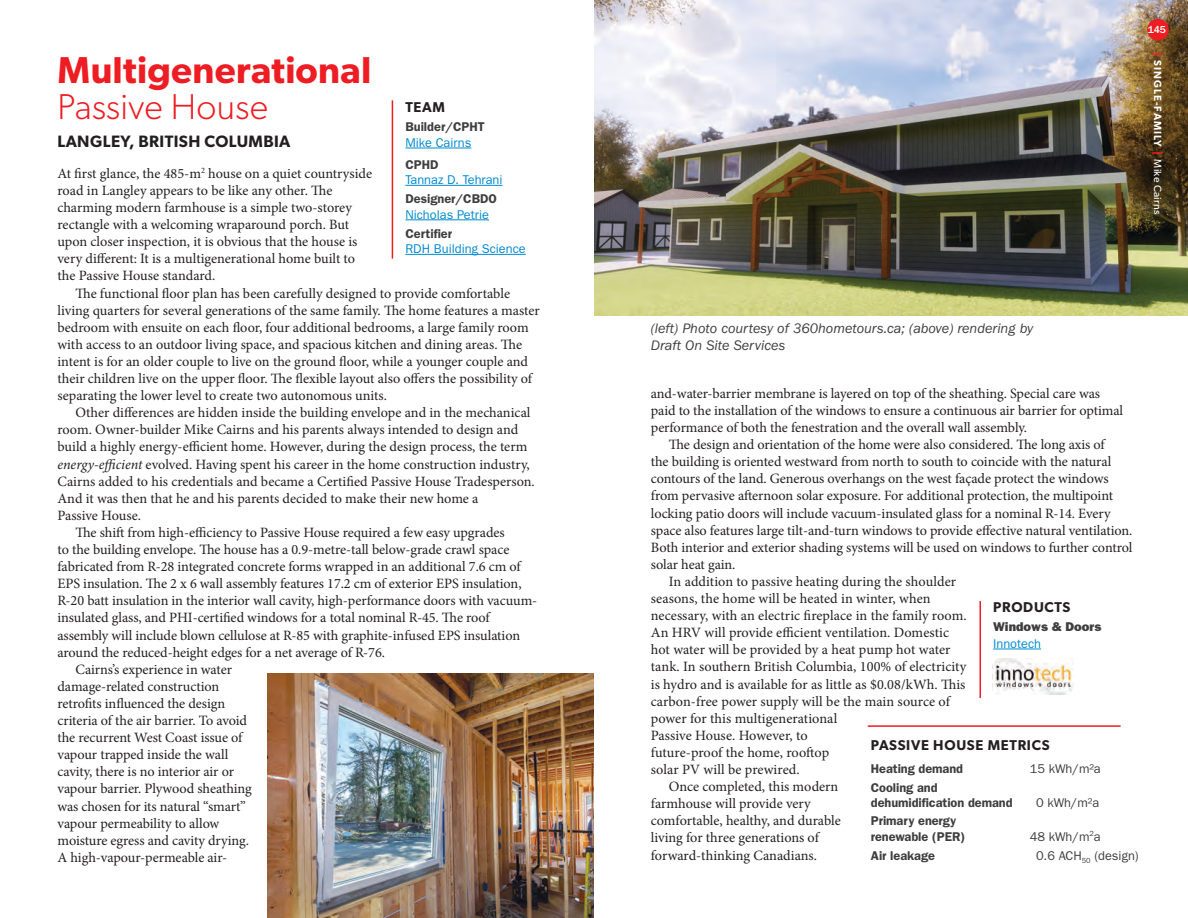
<style>
.page{position:relative;width:1188px;height:918px;background:#fff}
.page>*{position:absolute;margin:0;border:0;box-sizing:border-box;transform-origin:0 0}
.t1{font:600 37.5px "Gibson";letter-spacing:.01em;color:#ee1d23}
.t2{font:300 36px "Gibson";letter-spacing:.01em;color:#ee1d23}
.t3{font:600 16.5px "Gibson";letter-spacing:.025em;color:#231f20}
.t4{font:14.25px/17.1px "Minion Pro";letter-spacing:-.005em;color:#231f20}
.t5{font:italic 14.25px/16.5px "ITC Franklin Gothic Std";color:#3e3e3f}
.t6{font:600 14.25px "Gibson";letter-spacing:.05em;color:#231f20}
.t7{font:600 12.75px/15.3px "ITC Franklin Gothic Std";letter-spacing:-.005em;color:#3e3e3f}
.t8{font:12.75px "ITC Franklin Gothic Std";color:#008acf}
.t9{font:12.75px "ITC Franklin Gothic Std";letter-spacing:-.005em;color:#3e3e3f}
.t10{font:12.75px "ITC Franklin Gothic Std Hvy";color:#3e3e3f}
.t11{font:600 10.5px "Gibson";letter-spacing:.1em;color:#fff}
.t12{font:500 10.5px "ITC Franklin Gothic Std";color:#fff}
.s1{font-style:italic}
.s2{font-weight:700;color:#ee1d23}
.s3{font-weight:400}
.s4{font-family:"Minion Pro";color:#fff}
</style>
<div class="page">
<img style="left:268px;top:674px;width:326px;height:244px">
<img style="left:594px;top:0;width:594px;height:315px">
<hr style="left:868px;top:725px;width:253px;height:2px;background:#ee1d23">
<hr style="left:405px;top:148px;width:66px;height:1px;background:#008acf">
<hr style="left:405px;top:185px;width:98px;height:1px;background:#008acf">
<hr style="left:405px;top:220px;width:84px;height:1px;background:#008acf">
<hr style="left:405px;top:254px;width:121px;height:1px;background:#008acf">
<hr style="left:392px;top:100px;width:1px;height:159px;background:#ee1d23">
<div style="left:1147px;top:19px;width:22px;height:22px;background:#ee1d23;border-radius:50%"></div>
<hr style="left:993px;top:649px;width:48px;height:1px;background:#008acf">
<hr style="left:980px;top:601px;width:1px;height:97px;background:#ee1d23">
<img style="left:993px;top:658px;width:81px;height:36px">
<h1 class="t1" style="left:57px;top:47px;width:315px">Multigenerational</h1>
<h2 class="t2" style="left:57px;top:85px;width:212px">Passive House</h2>
<p class="t3" style="left:57px;top:132px;width:234px">LANGLEY, BRITISH COLUMBIA</p>
<p class="t4" style="left:57px;top:165px;width:316px">At first glance, the 485-m<sup>2</sup> house on a quiet countryside road in Langley appears to be like any other. The charming modern farmhouse is a simple two-storey rectangle with a welcoming wraparound porch. But upon closer inspection, it is obvious that the house is very different: It is a multigenerational home built to the Passive House standard.</p>
<p class="t4" style="left:57px;top:285px;width:484px;text-indent:18px">The functional floor plan has been carefully designed to provide comfortable living quarters for several generations of the same family. The home features a master bedroom with ensuite on each floor, four additional bedrooms, a large family room with access to an outdoor living space, and spacious kitchen and dining areas. The intent is for an older couple to live on the ground floor, while a younger couple and their children live on the upper floor. The flexible layout also offers the possibility of separating the lower level to create two autonomous units.</p>
<p class="t4" style="left:75px;top:404px;width:457px">Other differences are hidden inside the building envelope and in the mechanical</p>
<p class="t4" style="left:57px;top:421px;width:462px">room. Owner-builder Mike Cairns and his parents always intended to design and</p>
<p class="t4" style="left:57px;top:438px;width:471px">build a highly energy-efficient home. However, during the design process, the term</p>
<p class="t4" style="left:57px;top:456px;width:474px"><span class="s1">energy-efficient</span> evolved. Having spent his career in the home construction industry,</p>
<p class="t4" style="left:57px;top:473px;width:479px">Cairns added to his credentials and became a Certified Passive House Tradesperson.</p>
<p class="t4" style="left:57px;top:490px;width:423px">And it was then that he and his parents decided to make their new home a</p>
<p class="t4" style="left:57px;top:507px;width:85px">Passive House.</p>
<p class="t4" style="left:75px;top:524px;width:431px">The shift from high-efficiency to Passive House required a few easy upgrades</p>
<p class="t4" style="left:57px;top:541px;width:453px">to the building envelope. The house has a 0.9-metre-tall below-grade crawl space</p>
<p class="t4" style="left:57px;top:558px;width:465px">fabricated from R-28 integrated concrete forms wrapped in an additional 7.6 cm of</p>
<p class="t4" style="left:57px;top:575px;width:466px">EPS insulation. The 2 x 6 wall assembly features 17.2 cm of exterior EPS insulation,</p>
<p class="t4" style="left:57px;top:592px;width:481px">R-20 batt insulation in the interior wall cavity, high-performance doors with vacuum-</p>
<p class="t4" style="left:57px;top:609px;width:434px">insulated glass, and PHI-certified windows for a total nominal R-45. The roof</p>
<p class="t4" style="left:57px;top:627px;width:464px">assembly will include blown cellulose at R-85 with graphite-infused EPS insulation</p>
<p class="t4" style="left:57px;top:644px;width:329px">around the reduced-height edges for a net average of R-76.</p>
<p class="t4" style="left:75px;top:661px;width:158px">Cairns’s experience in water</p>
<p class="t4" style="left:57px;top:678px;width:163px">damage-related construction</p>
<p class="t4" style="left:57px;top:695px;width:169px">retrofits influenced the design</p>
<p class="t4" style="left:57px;top:712px;width:191px">criteria of the air barrier. To avoid</p>
<p class="t4" style="left:57px;top:729px;width:187px">the recurrent West Coast issue of</p>
<p class="t4" style="left:57px;top:746px;width:172px">vapour trapped inside the wall</p>
<p class="t4" style="left:57px;top:763px;width:178px">cavity, there is no interior air or</p>
<p class="t4" style="left:57px;top:780px;width:196px">vapour barrier. Plywood sheathing</p>
<p class="t4" style="left:57px;top:798px;width:190px">was chosen for its natural “smart”</p>
<p class="t4" style="left:57px;top:815px;width:163px">vapour permeability to allow</p>
<p class="t4" style="left:57px;top:832px;width:193px">moisture egress and cavity drying.</p>
<p class="t4" style="left:57px;top:849px;width:171px">A high-vapour-permeable air-</p>
<p class="t6" style="left:405px;top:99px;width:41px">TEAM</p>
<p class="t7" style="left:405px;top:119px;width:81px">Builder/CPHT</p>
<p class="t8" style="left:405px;top:135px;width:67px">Mike Cairns</p>
<p class="t7" style="left:405px;top:157px;width:35px">CPHD</p>
<p class="t8" style="left:405px;top:172px;width:99px">Tannaz D. Tehrani</p>
<p class="t7" style="left:405px;top:191px;width:93px">Designer/CBDO</p>
<p class="t8" style="left:405px;top:207px;width:85px">Nicholas Petrie</p>
<p class="t7" style="left:405px;top:226px;width:48px">Certifier</p>
<p class="t8" style="left:405px;top:241px;width:122px">RDH Building Science</p>
<p class="t12" style="left:1148px;top:24px;width:20px">145</p>
<p class="t11" style="left:1164px;top:52px;width:164px;rotate:90deg"><span class="s2">|</span> SINGLE-FAMILY <span class="s2">|</span> <span class="s3">Mike Cairns</span></p>
<p class="t5" style="left:651px;top:320px;width:384px">(left) Photo courtesy of 360hometours.ca; (above) rendering by<br>Draft On Site Services</p>
<p class="t4" style="left:651px;top:385px;width:474px">and-water-barrier membrane is layered on top of the sheathing. Special care was paid to the installation of the windows to ensure a continuous air barrier for optimal performance of both the fenestration and the overall wall assembly.</p>
<p class="t4" style="left:669px;top:436px;width:438px">The design and orientation of the home were also considered. The long axis of</p>
<p class="t4" style="left:651px;top:453px;width:462px">the building is oriented westward from north to south to coincide with the natural</p>
<p class="t4" style="left:651px;top:470px;width:459px">contours of the land. Generous overhangs on the west façade protect the windows</p>
<p class="t4" style="left:651px;top:487px;width:464px">from pervasive afternoon solar exposure. For additional protection, the multipoint</p>
<p class="t4" style="left:651px;top:505px;width:461px">locking patio doors will include vacuum-insulated glass for a nominal R-14. Every</p>
<p class="t4" style="left:651px;top:522px;width:483px">space also features large tilt-and-turn windows to provide effective natural ventilation.</p>
<p class="t4" style="left:651px;top:539px;width:483px">Both interior and exterior shading systems will be used on windows to further control</p>
<p class="t4" style="left:651px;top:556px;width:86px">solar heat gain.</p>
<p class="t4" style="left:669px;top:573px;width:289px">In addition to passive heating during the shoulder</p>
<p class="t4" style="left:651px;top:590px;width:281px">seasons, the home will be heated in winter, when</p>
<p class="t4" style="left:651px;top:607px;width:317px">necessary, with an electric fireplace in the family room.</p>
<p class="t4" style="left:651px;top:624px;width:300px">An HRV will provide efficient ventilation. Domestic</p>
<p class="t4" style="left:651px;top:641px;width:301px">hot water will be provided by a heat pump hot water</p>
<p class="t4" style="left:651px;top:658px;width:317px">tank. In southern British Columbia, 100% of electricity</p>
<p class="t4" style="left:651px;top:676px;width:316px">is hydro and is available for as little as $0.08/kWh. This</p>
<p class="t4" style="left:651px;top:693px;width:301px">carbon-free power supply will be the main source of</p>
<p class="t4" style="left:651px;top:710px;width:188px">power for this multigenerational</p>
<p class="t4" style="left:651px;top:727px;width:158px">Passive House. However, to</p>
<p class="t4" style="left:651px;top:744px;width:180px">future-proof the home, rooftop</p>
<p class="t4" style="left:651px;top:761px;width:150px">solar PV will be prewired.</p>
<p class="t4" style="left:669px;top:778px;width:171px">Once completed, this modern</p>
<p class="t4" style="left:651px;top:795px;width:161px">farmhouse will provide very</p>
<p class="t4" style="left:651px;top:812px;width:192px">comfortable, healthy, and durable</p>
<p class="t4" style="left:651px;top:829px;width:170px">living for three generations of</p>
<p class="t4" style="left:651px;top:847px;width:168px">forward-thinking Canadians.</p>
<p class="t6" style="left:993px;top:599px;width:79px">PRODUCTS</p>
<p class="t10" style="left:993px;top:619px;width:110px">Windows &amp; Doors</p>
<p class="t8" style="left:993px;top:636px;width:49px">Innotech</p>
<p class="t6" style="left:871px;top:736px;width:180px">PASSIVE HOUSE METRICS</p>
<p class="t7" style="left:871px;top:761px;width:94px">Heating demand</p>
<p class="t9" style="left:1030px;top:761px;width:72px">15 kWh/m²a</p>
<p class="t7" style="left:871px;top:780px;width:143px">Cooling and dehumidification demand</p>
<p class="t9" style="left:1030px;top:796px;width:71px"><span class="s4">1</span>0 kWh/m²a</p>
<p class="t7" style="left:871px;top:813px;width:96px">Primary energy renewable (PER)</p>
<p class="t9" style="left:1030px;top:829px;width:72px">48 kWh/m<sup>2</sup>a</p>
<p class="t7" style="left:871px;top:848px;width:66px">Air leakage</p>
<p class="t9" style="left:1030px;top:848px;width:110px"><span class="s4">1</span>0.6 ACH<sub>50</sub> (design)</p>
</div>
